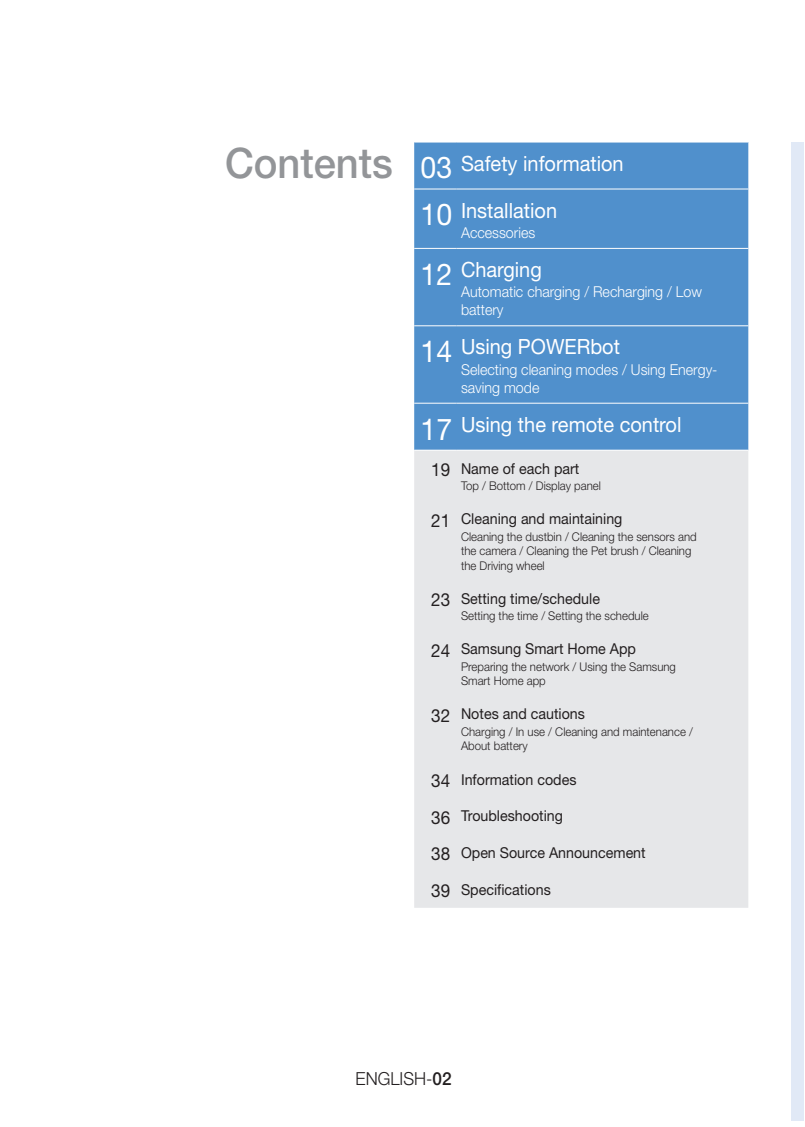
<style>
.page{position:relative;width:805px;height:1127px;background:#fff}
.page>*{position:absolute;margin:0;border:0;box-sizing:border-box;transform-origin:0 0}
.TOC-Contents{font:500 42px "Helvetica Neue";color:#939598;scale:.95 1}
.TOC-Heading1{font:30px "Helvetica Neue";color:#fff;scale:.95 1}
.TOC-Heading1-2{font:21px "Helvetica Neue";color:#fff;scale:.95 1}
.TOC-Heading1-3{font:18px "Helvetica Neue";color:#231f20;scale:.95 1}
.Page-Numbered{font:300 18px "Helvetica Neue";color:#231f20;scale:.95 1}
.TOC-Heading2{font:15px "Helvetica Neue";color:#231f20;scale:.95 1}
.TOC-Body1{font:300 15px/18px "Helvetica Neue";color:#fff;scale:.95 1}
.TOC-Body2{font:300 12px/14.4px "Helvetica Neue";color:#231f20;scale:.95 1}
.s1{font-weight:500}
</style>
<div class="page">
<div style="left:790px;top:142px;width:13px;height:978px;background:#e1e9f6"></div>
<div style="left:414px;top:143px;width:334px;height:307px;background:#5090cc"></div>
<div style="left:414px;top:451px;width:334px;height:457px;background:#e6e7e9"></div>
<hr style="left:414px;top:325px;width:42px;height:1px;background:#fff">
<hr style="left:456px;top:325px;width:292px;height:1px;background:#fff">
<hr style="left:414px;top:403px;width:42px;height:1px;background:#fff">
<hr style="left:456px;top:403px;width:292px;height:1px;background:#fff">
<hr style="left:414px;top:189px;width:42px;height:1px;background:#fff">
<hr style="left:456px;top:189px;width:292px;height:1px;background:#fff">
<hr style="left:414px;top:248px;width:42px;height:1px;background:#fff">
<hr style="left:456px;top:248px;width:292px;height:1px;background:#fff">
<p class="TOC-Contents" style="left:225px;top:138px;width:178px">Contents</p>
<p class="TOC-Heading1" style="left:420px;top:150px;width:35px">03</p>
<p class="TOC-Heading1-2" style="left:461px;top:151px;width:173px">Safety information</p>
<p class="TOC-Heading1" style="left:420px;top:197px;width:35px">10</p>
<p class="TOC-Heading1-2" style="left:461px;top:198px;width:103px">Installation</p>
<p class="TOC-Body1" style="left:461px;top:223px;width:80px">Accessories</p>
<p class="TOC-Heading1" style="left:420px;top:256px;width:35px">12</p>
<p class="TOC-Heading1-2" style="left:461px;top:257px;width:86px">Charging</p>
<p class="TOC-Body1" style="left:461px;top:282px;width:255px">Automatic charging / Recharging / Low battery</p>
<p class="TOC-Heading1" style="left:420px;top:334px;width:35px">14</p>
<p class="TOC-Heading1-2" style="left:461px;top:334px;width:169px">Using POWERbot</p>
<p class="TOC-Body1" style="left:461px;top:360px;width:271px">Selecting cleaning modes / Using Energy&shy;saving mode</p>
<p class="TOC-Heading1" style="left:420px;top:411px;width:35px">17</p>
<p class="TOC-Heading1-2" style="left:461px;top:412px;width:233px">Using the remote control</p>
<p class="TOC-Heading1-3" style="left:431px;top:459px;width:22px">19</p>
<p class="TOC-Heading2" style="left:461px;top:459px;width:126px">Name of each part</p>
<p class="TOC-Body2" style="left:461px;top:478px;width:149px">Top / Bottom / Display panel</p>
<p class="TOC-Heading1-3" style="left:431px;top:510px;width:22px">21</p>
<p class="TOC-Heading2" style="left:461px;top:510px;width:171px">Cleaning and maintaining</p>
<p class="TOC-Body2" style="left:461px;top:529px;width:249px">Cleaning the dustbin / Cleaning the sensors and the camera / Cleaning the Pet brush / Cleaning the Driving wheel</p>
<p class="TOC-Heading1-3" style="left:431px;top:589px;width:22px">23</p>
<p class="TOC-Heading2" style="left:461px;top:589px;width:148px">Setting time/schedule</p>
<p class="TOC-Body2" style="left:461px;top:608px;width:199px">Setting the time / Setting the schedule</p>
<p class="TOC-Heading1-3" style="left:431px;top:640px;width:22px">24</p>
<p class="TOC-Heading2" style="left:461px;top:640px;width:185px">Samsung Smart Home App</p>
<p class="TOC-Body2" style="left:461px;top:659px;width:228px">Preparing the network / Using the Samsung<br>Smart Home app</p>
<p class="TOC-Heading1-3" style="left:431px;top:705px;width:22px">32</p>
<p class="TOC-Heading2" style="left:461px;top:705px;width:132px">Notes and cautions</p>
<p class="TOC-Body2" style="left:461px;top:724px;width:245px">Charging / In use / Cleaning and maintenance /<br>About battery</p>
<p class="TOC-Heading1-3" style="left:431px;top:770px;width:22px">34</p>
<p class="TOC-Heading2" style="left:461px;top:770px;width:123px">Information codes</p>
<p class="TOC-Heading1-3" style="left:431px;top:807px;width:22px">36</p>
<p class="TOC-Heading2" style="left:461px;top:807px;width:109px">Troubleshooting</p>
<p class="TOC-Heading1-3" style="left:431px;top:843px;width:22px">38</p>
<p class="TOC-Heading2" style="left:461px;top:843px;width:196px">Open Source Announcement</p>
<p class="TOC-Heading1-3" style="left:431px;top:880px;width:22px">39</p>
<p class="TOC-Heading2" style="left:461px;top:880px;width:96px">Specifications</p>
<p class="Page-Numbered" style="left:355px;top:1067px;width:103px">ENGLISH-<span class="s1">02</span></p>
</div>
